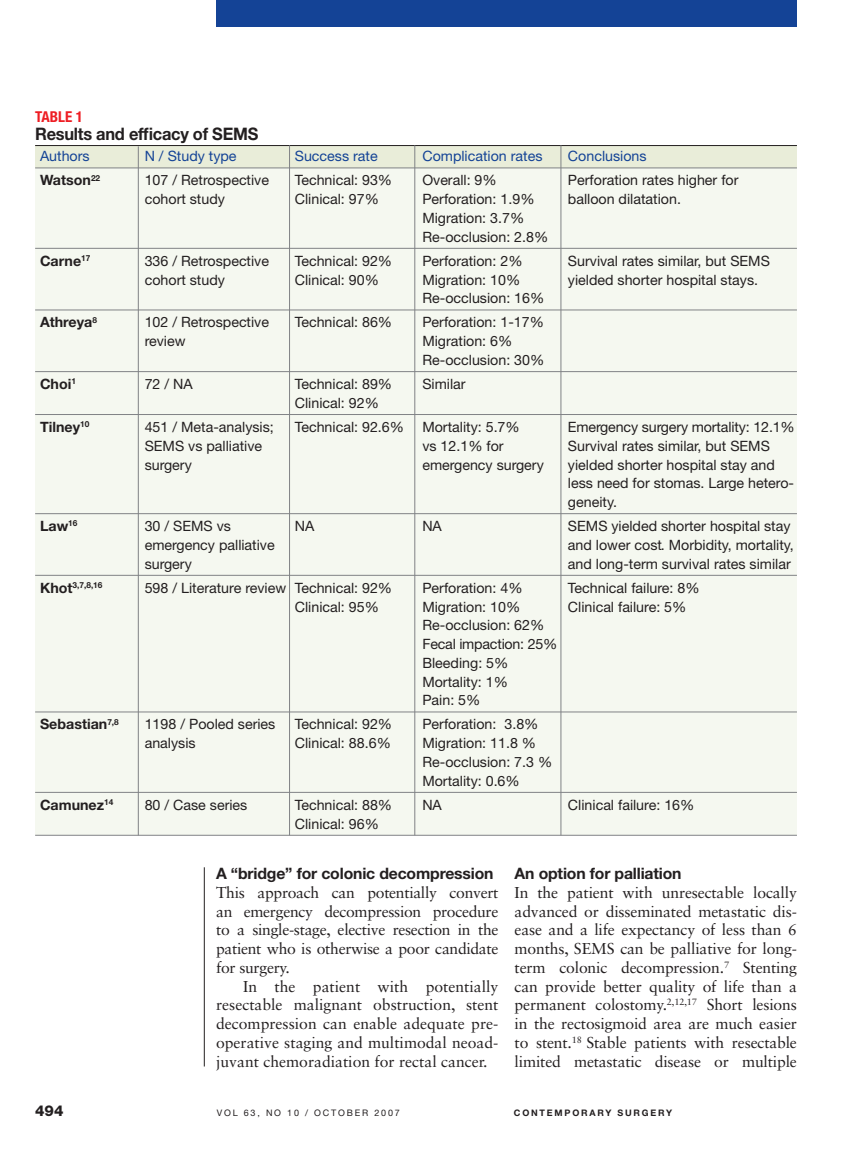
<style>
.page{position:relative;width:851px;height:1161px;background:#fff}
.page>*{position:absolute;margin:0;border:0;box-sizing:border-box;transform-origin:0 0}
.Table_header{font:700 17.25px "Helvetica Neue LT Std";letter-spacing:-.015em;color:#231f20;scale:.95 1}
.Body_Copy__1st_parag{font:15.75px/18.8px "Sabon LT Std";letter-spacing:-.015em;color:#231f20;text-align:justify}
.Body_Copy{font:15.75px/18.8px "Sabon LT Std";color:#231f20;text-align:justify}
.t1{font:700 15.75px "Helvetica Neue LT Std";letter-spacing:-.01em;color:#231f20}
.FIGURE__-__TABLE{font:700 condensed 15px "Helvetica Neue LT Std";color:#ee1d23}
.t2{font:800 15px "Helvetica Neue LT Std";color:#231f20}
.Table_Data{font:14.25px/18.8px "Helvetica Neue LT Std";color:#231f20}
.Table_Data-2{font:700 14.25px "Helvetica Neue LT Std";color:#231f20}
.Table_Data-3{font:14.25px "Helvetica Neue LT Std";color:#144396}
.t3{font:9px "Helvetica Neue LT Std";letter-spacing:.2em;color:#231f20}
.t4{font:700 9px "Helvetica Neue LT Std";letter-spacing:.2em;color:#231f20}
.Table_Data-4{font:700 8.25px "Helvetica Neue LT Std";color:#231f20}
.s1{font-size:14.25px}
</style>
<div class="page">
<div style="left:216px;top:0;width:580px;height:27px;background:#144396"></div>
<div style="left:35px;top:167px;width:761px;height:668px;background:#f5f8f0"></div>
<div style="left:35px;top:146px;width:761px;height:22px;background:#e9edd9"></div>
<hr style="left:35px;top:145px;width:761px;height:1px;background:#231f20">
<hr style="left:35px;top:168px;width:761px;height:1px;background:#808285">
<hr style="left:35px;top:248px;width:761px;height:1px;background:#808285">
<hr style="left:35px;top:310px;width:761px;height:1px;background:#808285">
<hr style="left:35px;top:371px;width:761px;height:1px;background:#808285">
<hr style="left:35px;top:414px;width:761px;height:1px;background:#808285">
<hr style="left:35px;top:513px;width:761px;height:1px;background:#808285">
<hr style="left:35px;top:575px;width:761px;height:1px;background:#808285">
<hr style="left:35px;top:712px;width:761px;height:1px;background:#808285">
<hr style="left:35px;top:792px;width:761px;height:1px;background:#808285">
<hr style="left:35px;top:835px;width:761px;height:1px;background:#808285">
<hr style="left:289px;top:145px;width:1px;height:690px;background:#808285">
<hr style="left:138px;top:146px;width:1px;height:689px;background:#808285">
<hr style="left:414px;top:145px;width:1px;height:690px;background:#808285">
<hr style="left:560px;top:145px;width:1px;height:690px;background:#808285">
<hr style="left:204px;top:867px;width:1px;height:199px;background:#231f20">
<p class="FIGURE__-__TABLE" style="left:35px;top:107px;width:50px">table 1</p>
<p class="Table_header" style="left:35px;top:123px;width:236px">Results and efficacy of SEMS</p>
<p class="Table_Data-3" style="left:40px;top:148px;width:51px">Authors</p>
<p class="Table_Data-3" style="left:145px;top:148px;width:93px">N / Study type</p>
<p class="Table_Data-3" style="left:295px;top:148px;width:84px">Success rate</p>
<p class="Table_Data-3" style="left:422px;top:148px;width:122px">Complication rates</p>
<p class="Table_Data-3" style="left:568px;top:148px;width:80px">Conclusions</p>
<p class="Table_Data-2" style="left:40px;top:172px;width:62px">Watson<sup>22</sup></p>
<p class="Table_Data" style="left:145px;top:171px;width:126px">107 / Retrospective</p>
<p class="Table_Data" style="left:295px;top:171px;width:99px">Technical: 93%</p>
<p class="Table_Data" style="left:422px;top:171px;width:76px">Overall: 9%</p>
<p class="Table_Data" style="left:568px;top:171px;width:172px">Perforation rates higher for</p>
<p class="Table_Data" style="left:145px;top:190px;width:82px">cohort study</p>
<p class="Table_Data" style="left:295px;top:190px;width:86px">Clinical: 97%</p>
<p class="Table_Data" style="left:422px;top:190px;width:114px">Perforation: 1.9%</p>
<p class="Table_Data" style="left:568px;top:190px;width:114px">balloon dilatation.</p>
<p class="Table_Data" style="left:422px;top:208px;width:127px">Migration: 3.7%<br>Re-occlusion: 2.8%</p>
<p class="Table_Data-2" style="left:40px;top:252px;width:52px">Carne<sup>17</sup></p>
<p class="Table_Data" style="left:145px;top:251px;width:126px">336 / Retrospective</p>
<p class="Table_Data" style="left:295px;top:251px;width:99px">Technical: 92%</p>
<p class="Table_Data" style="left:422px;top:251px;width:102px">Perforation: 2%</p>
<p class="Table_Data" style="left:568px;top:251px;width:203px">Survival rates similar, but SEMS</p>
<p class="Table_Data" style="left:145px;top:270px;width:82px">cohort study</p>
<p class="Table_Data" style="left:295px;top:270px;width:86px">Clinical: 90%</p>
<p class="Table_Data" style="left:422px;top:270px;width:99px">Migration: 10%</p>
<p class="Table_Data" style="left:568px;top:270px;width:192px">yielded shorter hospital stays.</p>
<p class="Table_Data" style="left:422px;top:289px;width:123px">Re-occlusion: 16%</p>
<p class="Table_Data-2" style="left:40px;top:314px;width:58px">Athreya<sup>8</sup></p>
<p class="Table_Data" style="left:145px;top:313px;width:126px">102 / Retrospective</p>
<p class="Table_Data" style="left:295px;top:313px;width:99px">Technical: 86%</p>
<p class="Table_Data" style="left:422px;top:313px;width:123px">Perforation: 1-17%</p>
<p class="Table_Data" style="left:145px;top:332px;width:42px">review</p>
<p class="Table_Data" style="left:422px;top:332px;width:123px">Migration: 6%<br>Re-occlusion: 30%</p>
<p class="Table_Data-2" style="left:40px;top:375px;width:38px">Choi<sup>1</sup></p>
<p class="Table_Data" style="left:145px;top:374px;width:50px">72 / NA</p>
<p class="Table_Data" style="left:295px;top:374px;width:99px">Technical: 89%</p>
<p class="Table_Data" style="left:422px;top:374px;width:45px">Similar</p>
<p class="Table_Data" style="left:295px;top:393px;width:86px">Clinical: 92%</p>
<p class="Table_Data-2" style="left:40px;top:418px;width:51px">Tilney<sup>10</sup></p>
<p class="Table_Data" style="left:145px;top:417px;width:131px">451 / Meta-analysis;</p>
<p class="Table_Data" style="left:295px;top:417px;width:111px">Technical: 92.6%</p>
<p class="Table_Data" style="left:422px;top:417px;width:99px">Mortality: 5.7%</p>
<p class="Table_Data" style="left:568px;top:417px;width:228px">Emergency surgery mortality: 12.1%</p>
<p class="Table_Data" style="left:145px;top:436px;width:119px">SEMS vs palliative</p>
<p class="Table_Data" style="left:422px;top:436px;width:83px">vs 12.1% for</p>
<p class="Table_Data" style="left:568px;top:436px;width:203px">Survival rates similar, but SEMS</p>
<p class="Table_Data" style="left:145px;top:455px;width:49px">surgery</p>
<p class="Table_Data" style="left:422px;top:455px;width:123px">emergency surgery</p>
<p class="Table_Data" style="left:568px;top:455px;width:228px">yielded shorter hospital stay and less need for stomas. Large hetero&shy;geneity.</p>
<p class="Table_Data-2" style="left:40px;top:517px;width:39px">Law<sup>16</sup></p>
<p class="Table_Data" style="left:145px;top:517px;width:88px">30 / SEMS vs</p>
<p class="Table_Data" style="left:295px;top:517px;width:21px">NA</p>
<p class="Table_Data" style="left:422px;top:517px;width:21px">NA</p>
<p class="Table_Data" style="left:568px;top:517px;width:224px">SEMS yielded shorter hospital stay</p>
<p class="Table_Data" style="left:145px;top:535px;width:131px">emergency palliative</p>
<p class="Table_Data" style="left:568px;top:535px;width:227px">and lower cost. Morbidity, mortality,</p>
<p class="Table_Data" style="left:145px;top:554px;width:49px">surgery</p>
<p class="Table_Data" style="left:568px;top:554px;width:224px">and long-term survival rates similar</p>
<p class="Table_Data-4" style="left:40px;top:580px;width:64px"><span class="s1">Khot</span>3,7,8,16</p>
<p class="Table_Data" style="left:145px;top:578px;width:249px">598 / Literature review Technical: 92%</p>
<p class="Table_Data" style="left:422px;top:578px;width:102px">Perforation: 4%</p>
<p class="Table_Data" style="left:568px;top:578px;width:133px">Technical failure: 8%</p>
<p class="Table_Data" style="left:295px;top:597px;width:86px">Clinical: 95%</p>
<p class="Table_Data" style="left:422px;top:597px;width:99px">Migration: 10%</p>
<p class="Table_Data" style="left:568px;top:597px;width:120px">Clinical failure: 5%</p>
<p class="Table_Data" style="left:422px;top:616px;width:137px">Re-occlusion: 62%<br>Fecal impaction: 25%<br>Bleeding: 5%<br>Mortality: 1%<br>Pain: 5%</p>
<p class="Table_Data-2" style="left:40px;top:716px;width:80px">Sebastian<sup>7,8</sup></p>
<p class="Table_Data" style="left:145px;top:715px;width:132px">1198 / Pooled series</p>
<p class="Table_Data" style="left:295px;top:715px;width:99px">Technical: 92%</p>
<p class="Table_Data" style="left:422px;top:715px;width:118px">Perforation: 3.8%</p>
<p class="Table_Data" style="left:145px;top:734px;width:52px">analysis</p>
<p class="Table_Data" style="left:295px;top:734px;width:98px">Clinical: 88.6%</p>
<p class="Table_Data" style="left:422px;top:734px;width:131px">Migration: 11.8 %<br>Re-occlusion: 7.3 %<br>Mortality: 0.6%</p>
<p class="Table_Data-2" style="left:40px;top:796px;width:75px">Camunez<sup>14</sup></p>
<p class="Table_Data" style="left:145px;top:795px;width:104px">80 / Case series</p>
<p class="Table_Data" style="left:295px;top:795px;width:99px">Technical: 88%</p>
<p class="Table_Data" style="left:422px;top:795px;width:21px">NA</p>
<p class="Table_Data" style="left:568px;top:795px;width:128px">Clinical failure: 16%</p>
<p class="Table_Data" style="left:295px;top:814px;width:86px">Clinical: 96%</p>
<h2 class="t1" style="left:216px;top:864px;width:279px">A “bridge” for colonic decompression</h2>
<p class="Body_Copy__1st_parag" style="left:216px;top:883px;width:284px">This approach can potentially convert an emergency decompression procedure to a single-stage, elective resection in the patient who is otherwise a poor candidate for surgery.</p>
<p class="Body_Copy" style="left:216px;top:976px;width:284px;text-indent:27px">In the patient with potentially resectable malignant obstruction, stent decompression can enable adequate pre&shy;operative staging and multimodal neoad&shy;juvant chemoradiation for rectal cancer.</p>
<h2 class="t1" style="left:514px;top:864px;width:168px">An option for palliation</h2>
<p class="Body_Copy__1st_parag" style="left:514px;top:883px;width:284px">In the patient with unresectable locally advanced or disseminated metastatic dis&shy;ease and a life expectancy of less than 6 months, SEMS can be palliative for long&shy;term colonic decompression.<sup>7</sup> Stenting can provide better quality of life than a permanent colostomy.<sup>2,12,17</sup> Short lesions in the rectosigmoid area are much easier to stent.<sup>18</sup> Stable patients with resectable limited metastatic disease or multiple</p>
<p class="t2" style="left:35px;top:1102px;width:30px">494</p>
<p class="t3" style="left:217px;top:1107px;width:184px">vol 63, No 10 /O ctober 2007</p>
<p class="t4" style="left:514px;top:1107px;width:160px">Contemporary Surgery</p>
</div>
